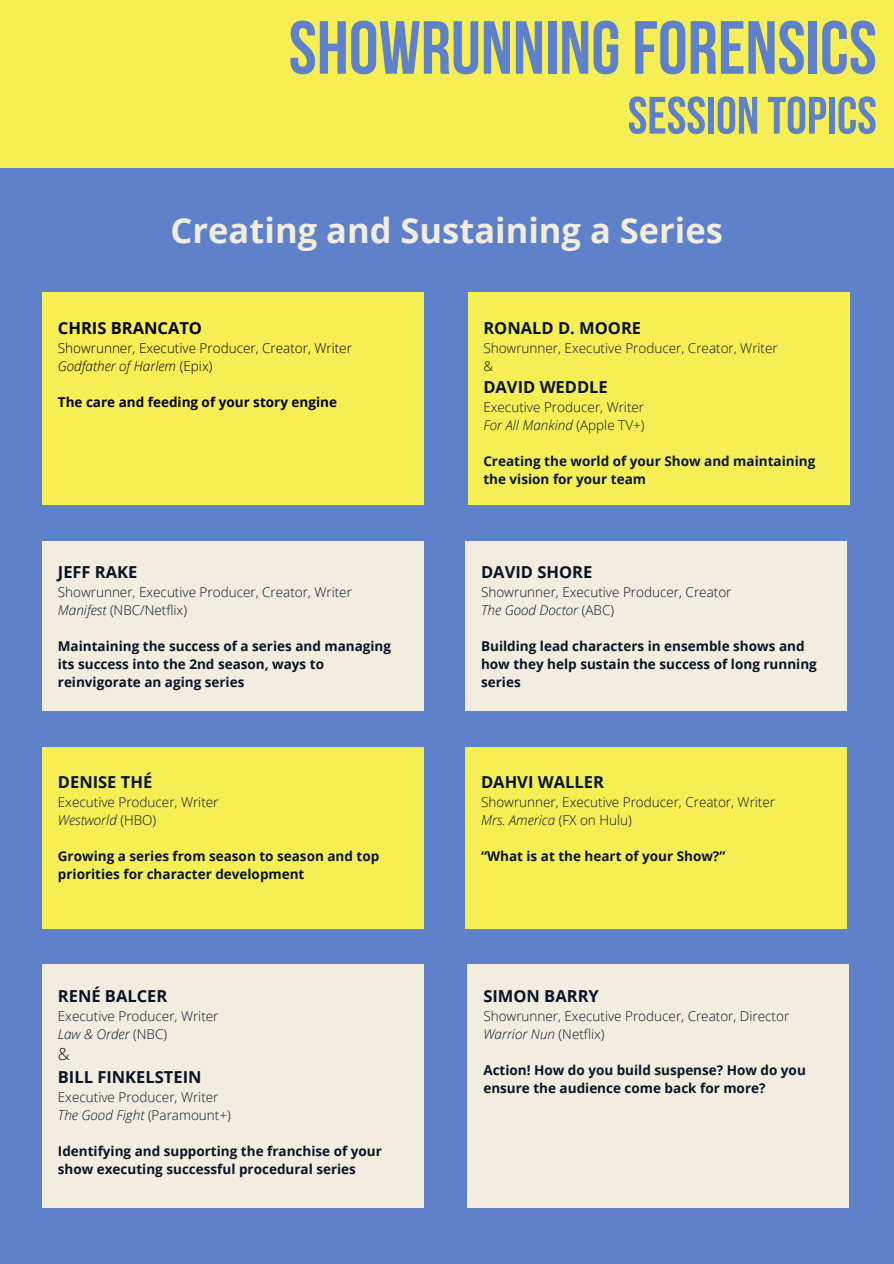
<style>
.page{position:relative;width:894px;height:1264px;background:#fff}
.page>*{position:absolute;margin:0;border:0;box-sizing:border-box;transform-origin:0 0}
.t1{font:700 75px "Bebas Neue";color:#5e81ca}
.t2{font:700 52.5px "Bebas Neue";color:#5e81ca}
.t3{font:700 34.5px "Open Sans";color:#f2eddf}
.t4{font:700 16.5px "Open Sans";color:#081427}
.t5{font:700 16.5px "Open Sans";color:#000}
.t6{font:300 16.5px "Open Sans";color:#081427}
.t7{font:700 13.5px/18px "Open Sans";color:#081427}
.t8{font:300 13.5px "Open Sans";color:#081427}
.t9{font:italic 300 13.5px "Open Sans";color:#081427}
.t10{font:300 13.5px "Open Sans";color:#000}
.t11{font:700 13.5px "Open Sans";color:#000}
.t12{font:italic 300 13.5px "Open Sans";color:#000}
.s1{font-style:normal}
.s2{font-style:italic}
</style>
<div class="page">
<div style="left:0;top:0;width:893px;height:1263px;background:#5e81ca"></div>
<div style="left:42px;top:292px;width:382px;height:213px;background:#f5ef55"></div>
<div style="left:0;top:0;width:893px;height:167px;background:#f5ef55"></div>
<div style="left:468px;top:292px;width:381px;height:213px;background:#f5ef55"></div>
<div style="left:42px;top:541px;width:382px;height:170px;background:#f2eddf"></div>
<div style="left:465px;top:541px;width:382px;height:170px;background:#f2eddf"></div>
<div style="left:42px;top:747px;width:382px;height:181px;background:#f5ef55"></div>
<div style="left:42px;top:964px;width:382px;height:243px;background:#f2eddf"></div>
<div style="left:466px;top:964px;width:382px;height:243px;background:#f2eddf"></div>
<div style="left:465px;top:747px;width:382px;height:181px;background:#f5ef55"></div>
<p class="t1" style="left:288px;top:17px;width:589px">SHOWRUNNINGFORENSICS</p>
<h1 class="t2" style="left:627px;top:94px;width:250px">SESSION TOPICS</h1>
<p class="t3" style="left:170px;top:206px;width:554px">Creating and Sustaining a Series</p>
<h2 class="t5" style="left:58px;top:316px;width:146px">CHRIS BRANCATO</h2>
<h3 class="t10" style="left:58px;top:339px;width:295px">Showrunner, Executive Producer, Creator, Writer</h3>
<p class="t12" style="left:58px;top:357px;width:156px">Godfather of Harlem <span class="s1">(Epix)</span></p>
<p class="t11" style="left:58px;top:393px;width:280px">The care and feeding of your story engine</p>
<p class="t4" style="left:58px;top:560px;width:81px">JEFF RAKE</p>
<h4 class="t8" style="left:58px;top:582px;width:295px">Showrunner, Executive Producer, Creator, Writer</h4>
<p class="t8" style="left:58px;top:600px;width:131px"><span class="s2">Manifest</span> (NBC/Netflix)</p>
<p class="t7" style="left:58px;top:636px;width:334px">Maintaining the success of a series and managing its success into the 2nd season, ways to reinvigorate an aging series</p>
<p class="t4" style="left:58px;top:770px;width:96px">DENISE THÉ</p>
<h4 class="t8" style="left:58px;top:792px;width:162px">Executive Producer, Writer</h4>
<p class="t9" style="left:58px;top:810px;width:100px">Westworld <span class="s1">(HBO)</span></p>
<p class="t7" style="left:58px;top:846px;width:323px">Growing a series from season to season and top priorities for character development</p>
<p class="t4" style="left:58px;top:984px;width:111px">RENÉ BALCER</p>
<h4 class="t8" style="left:58px;top:1006px;width:162px">Executive Producer, Writer</h4>
<p class="t9" style="left:58px;top:1024px;width:111px">Law &amp; Order <span class="s1">(NBC)</span></p>
<p class="t6" style="left:58px;top:1042px;width:13px">&amp;</p>
<p class="t4" style="left:58px;top:1065px;width:145px">BILL FINKELSTEIN</p>
<p class="t8" style="left:58px;top:1087px;width:162px">Executive Producer, Writer</p>
<p class="t9" style="left:58px;top:1105px;width:174px">The Good Fight <span class="s1">(Paramount+)</span></p>
<p class="t7" style="left:58px;top:1141px;width:325px">Identifying and supporting the franchise of your show executing successful procedural series</p>
<p class="t4" style="left:483px;top:316px;width:159px">RONALD D. MOORE</p>
<h4 class="t8" style="left:483px;top:339px;width:296px">Showrunner, Executive Producer, Creator, Writer</h4>
<p class="t8" style="left:483px;top:357px;width:11px">&amp;</p>
<p class="t4" style="left:483px;top:375px;width:126px">DAVID WEDDLE</p>
<p class="t8" style="left:483px;top:397px;width:162px">Executive Producer, Writer</p>
<p class="t9" style="left:483px;top:415px;width:163px">For All Mankind <span class="s1">(Apple TV+)</span></p>
<p class="t7" style="left:483px;top:451px;width:333px">Creating the world of your Show and maintaining the vision for your team</p>
<p class="t4" style="left:481px;top:560px;width:113px">DAVID SHORE</p>
<h4 class="t8" style="left:481px;top:582px;width:252px">Showrunner, Executive Producer, Creator</h4>
<p class="t9" style="left:481px;top:600px;width:134px">The Good Doctor <span class="s1">(ABC)</span></p>
<p class="t7" style="left:481px;top:636px;width:337px">Building lead characters in ensemble shows and how they help sustain the success of long running series</p>
<p class="t4" style="left:481px;top:770px;width:124px">DAHVI WALLER</p>
<h4 class="t8" style="left:481px;top:792px;width:295px">Showrunner, Executive Producer, Creator, Writer</h4>
<p class="t9" style="left:481px;top:810px;width:152px">Mrs. America <span class="s1">(FX on Hulu)</span></p>
<p class="t7" style="left:481px;top:846px;width:246px">“What is at the heart of your Show?”</p>
<p class="t4" style="left:483px;top:984px;width:117px">SIMON BARRY</p>
<h4 class="t8" style="left:483px;top:1006px;width:307px">Showrunner, Executive Producer, Creator, Director</h4>
<p class="t9" style="left:483px;top:1024px;width:123px">Warrior Nun <span class="s1">(Netflix)</span></p>
<p class="t7" style="left:483px;top:1060px;width:324px">Action! How do you build suspense? How do you ensure the audience come back for more?</p>
</div>
